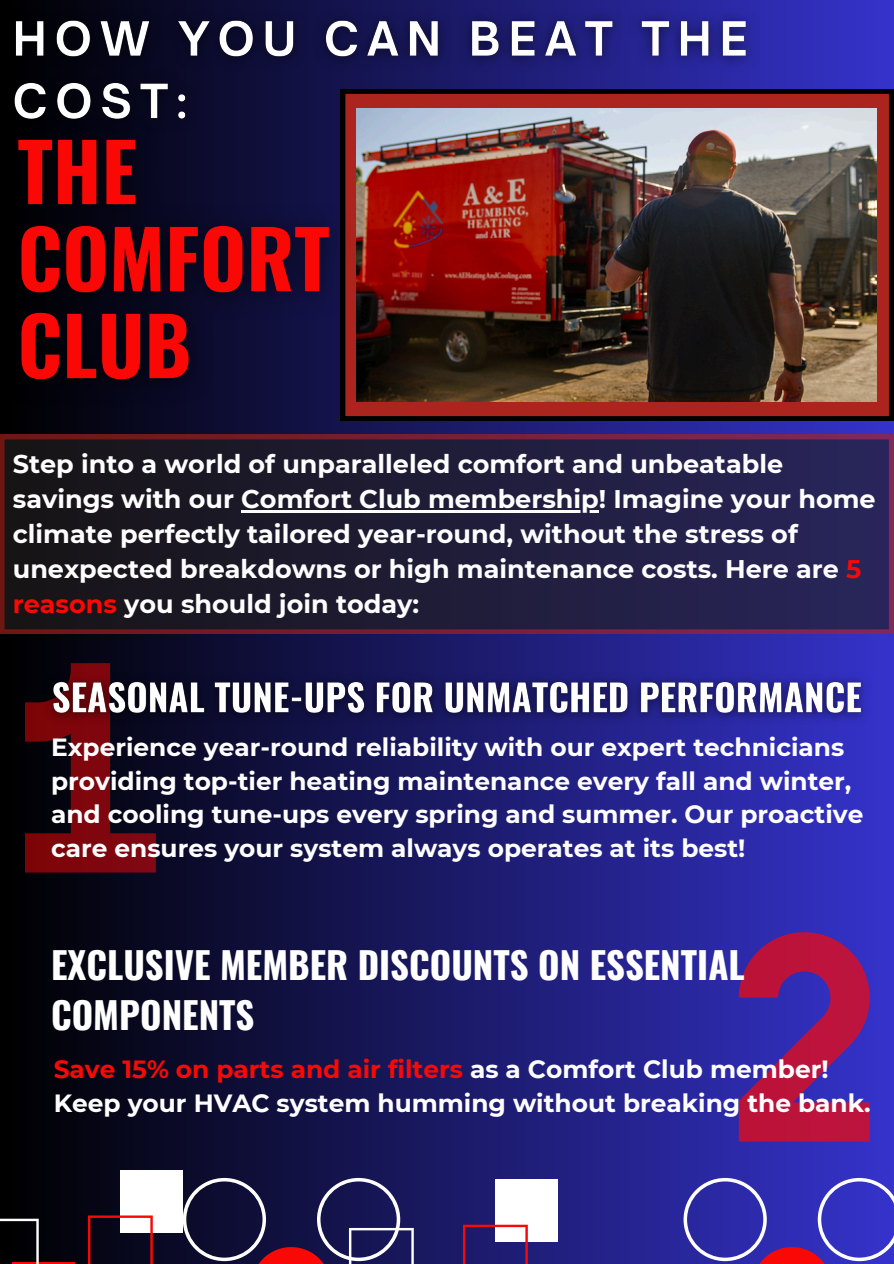
<style>
.page{position:relative;width:894px;height:1264px;background:#fff}
.page>*{position:absolute;margin:0;border:0;box-sizing:border-box;transform-origin:0 0}
.t1{font:700 36.75px/50.7px "Oswald";color:#fff}
.t2{font:700 25.5px/34.8px "Montserrat";color:#fefeff}
.t3{font:700 24.9px/33.8px "Montserrat";color:#fefeff}
.s1{color:#fa0806}
</style>
<div class="page">
<div style="left:0;top:0;width:893px;height:1263px;background:linear-gradient(to right,#010000,#3532ca)"></div>
<svg style="left:683px;top:1177px;width:210px;height:86px;background:#493db3"></svg>
<div style="left:120px;top:1170px;width:63px;height:62px;background:#fff"></div>
<hr style="left:12px;top:1262px;width:62px;height:1px;background:#fa0806">
<svg style="left:88px;top:1215px;width:65px;height:48px;background:#492c3a"></svg>
<svg style="left:0;top:1218px;width:39px;height:45px;background:#201d1f"></svg>
<div style="left:495px;top:1179px;width:62px;height:63px;background:#fff"></div>
<svg style="left:463px;top:1224px;width:64px;height:39px"></svg>
<svg style="left:183px;top:1177px;width:230px;height:86px;background:#322954"></svg>
<svg style="left:341px;top:89px;width:552px;height:331px;background:#811e18"></svg>
<img style="left:363px;top:108px;width:513px;height:293px">
<svg style="left:25px;top:663px;width:130px;height:209px;background:#43050f"></svg>
<svg style="left:738px;top:932px;width:131px;height:209px;background:#821d6d"></svg>
<img style="left:0;top:2px;width:766px;height:139px">
<img style="left:0;top:108px;width:363px;height:308px">
<img style="left:37px;top:667px;width:840px;height:65px">
<svg style="left:0;top:435px;width:893px;height:199px;background:#241d38"></svg>
<hr style="left:241px;top:510px;width:357px;height:2px;background:#fefeff">
<p class="t2" style="left:13px;top:446px;width:864px">Step into a world of unparalleled comfort and unbeatable savings with our Comfort Club membership! Imagine your home</p>
<p class="t2" style="left:13px;top:516px;width:849px">climate perfectly tailored year-round, without the stress of unexpected breakdowns or high maintenance costs. Here are <span class="s1">5 reasons</span> you should join today:</p>
<p class="t3" style="left:51px;top:730px;width:813px">Experience year-round reliability with our expert technicians providing top-tier heating maintenance every fall and winter, and cooling tune-ups every spring and summer. Our proactive care ensures your system always operates at its best!</p>
<p class="t1" style="left:51px;top:937px;width:695px">EXCLUSIVE MEMBER DISCOUNTS ON ESSENTIAL<br>COMPONENTS</p>
<p class="t3" style="left:54px;top:1052px;width:818px"><span class="s1">Save 15% on parts and air filters</span> as a Comfort Club member!<br>Keep your HVAC system humming without breaking the bank.</p>
</div>
